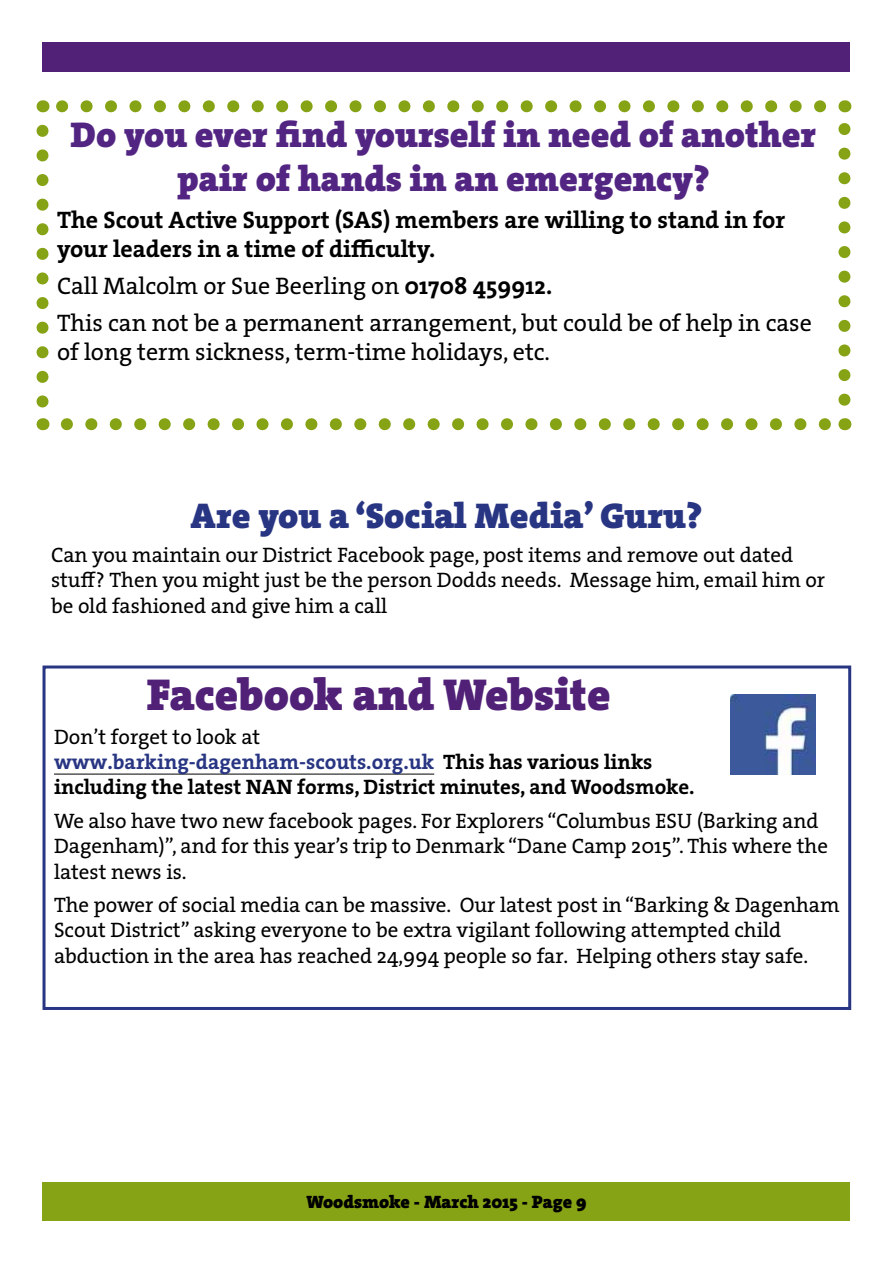
<style>
.page{position:relative;width:893px;height:1263px;background:#fff}
.page>*{position:absolute;margin:0;border:0;box-sizing:border-box;transform-origin:0 0}
.t1{font:45px "The Serif HP9 Blk";color:#512178}
.t2{font:36px/43.2px "The Serif HP9 Blk";color:#522583;text-align:center}
.t3{font:36px "The Serif HP9 Blk";color:#283583}
.t4{font:24px/37.3px "The Serif HP5 Plain";color:#000}
.t5{font:24px/28.8px "The Serif HP7 Bld";color:#000}
.t6{font:21px/25.2px "The Serif HP5 Plain";color:#000}
.t7{font:21px/25.2px "The Serif HP7 Bld";color:#000}
.t8{font:18px "The Serif HP9 Blk";color:#000}
.s1{font-family:"The Serif HP7 Bld"}
.s2{color:#283583}
</style>
<div class="page">
<div style="left:43px;top:1182px;width:807px;height:38px;background:#86a315"></div>
<div style="left:43px;top:43px;width:807px;height:29px;background:#512178"></div>
<svg style="left:37px;top:131px;width:12px;height:277px"></svg>
<svg style="left:67px;top:418px;width:764px;height:12px"></svg>
<svg style="left:838px;top:123px;width:12px;height:277px"></svg>
<svg style="left:56px;top:100px;width:764px;height:12px"></svg>
<svg style="left:43px;top:418px;width:1px;height:12px"></svg>
<svg style="left:844px;top:418px;width:1px;height:12px"></svg>
<svg style="left:844px;top:100px;width:1px;height:12px"></svg>
<svg style="left:43px;top:100px;width:1px;height:12px"></svg>
<hr style="left:54px;top:774px;width:380px;height:1px;background:#000">
<div style="left:43px;top:665px;width:808px;height:345px;border:3px solid #283583"></div>
<img style="left:730px;top:694px;width:85px;height:81px">
<h2 class="t2" style="left:71px;top:113px;width:747px">Do you ever find yourself in need of another pair of hands in an emergency?</h2>
<p class="t5" style="left:57px;top:205px;width:730px">The Scout Active Support (SAS) members are willing to stand in for your leaders in a time of difficulty.</p>
<p class="t4" style="left:57px;top:267px;width:756px">Call Malcolm or Sue Beerling on <span class="s1">01708 459912.<br></span>This can not be a permanent arrangement, but could be of help in case</p>
<p class="t4" style="left:57px;top:333px;width:495px">of long term sickness, term-time holidays, etc.</p>
<h2 class="t3" style="left:191px;top:492px;width:513px">Are you a ‘Social Media’ Guru?</h2>
<p class="t6" style="left:51px;top:542px;width:776px">Can you maintain our District Facebook page, post items and remove out dated stuff? Then you might just be the person Dodds needs. Message him, email him or be old fashioned and give him a call</p>
<h1 class="t1" style="left:147px;top:664px;width:465px">Facebook and Website</h1>
<p class="t6" style="left:54px;top:724px;width:208px">Don’t forget to look at</p>
<p class="t7" style="left:54px;top:749px;width:642px"><span class="s2">www.barking-dagenham-scouts.org.uk</span> This has various links including the latest NAN forms, District minutes, and Woodsmoke.</p>
<p class="t6" style="left:54px;top:808px;width:775px">We also have two new facebook pages. For Explorers “Columbus ESU (Barking and<br>Dagenham)”, and for this year’s trip to Denmark “Dane Camp 2015”. This where the latest news is.</p>
<p class="t6" style="left:54px;top:893px;width:787px">The power of social media can be massive. Our latest post in “Barking &amp; Dagenham<br>Scout District” asking everyone to be extra vigilant following attempted child abduction in the area has reached 24,994 people so far. Helping others stay safe.</p>
<p class="t8" style="left:306px;top:1189px;width:282px">Woodsmoke - March 2015 - Page 9</p>
</div>
